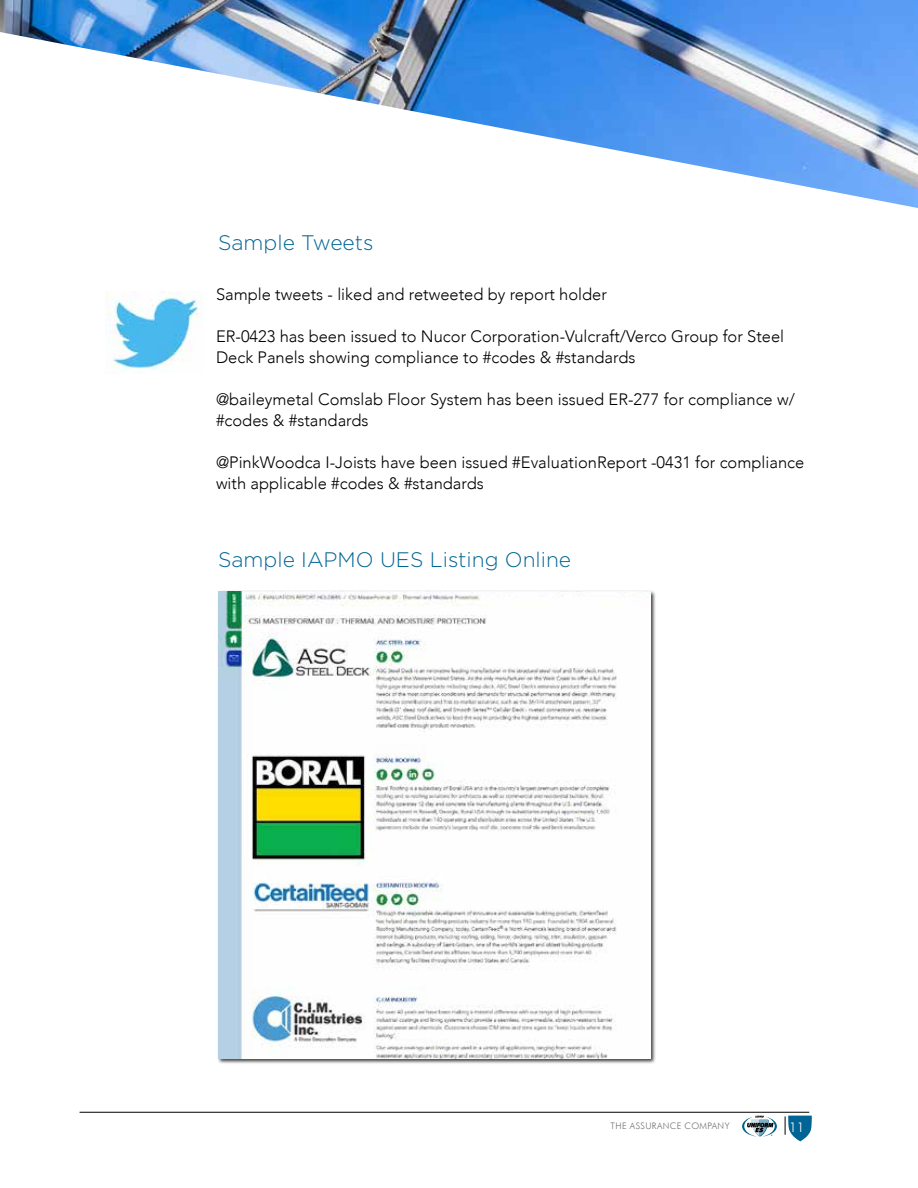
<style>
.page{position:relative;width:918px;height:1188px;background:#fff}
.page>*{position:absolute;margin:0;border:0;box-sizing:border-box;transform-origin:0 0}
.t1{font:300 21px "Gotham";color:#006594}
.t2{font:300 16.5px/21px "Avenir";color:#000}
.t3{font:300 13.5px "Futura BT";color:#fff}
.t4{font:300 9px "Futura BT";letter-spacing:.04em;color:#6d6e71}
</style>
<div class="page">
<hr style="left:80px;top:1112px;width:729px;height:1px;background:#000">
<svg style="left:785px;top:1116px;width:27px;height:25px"></svg>
<svg style="left:742px;top:1116px;width:35px;height:21px"></svg>
<img style="left:0;top:0;width:918px;height:32px">
<svg style="left:0;top:32px;width:918px;height:305px"></svg>
<img style="left:106px;top:292px;width:97px;height:82px">
<div style="left:217px;top:590px;width:439px;height:474px;background:#000;opacity:.75"></div>
<img style="left:218px;top:591px;width:432px;height:467px">
<p class="t1" style="left:218px;top:230px;width:157px">Sample Tweets</p>
<p class="t2" style="left:216px;top:284px;width:392px">Sample tweets - liked and retweeted by report holder</p>
<p class="t2" style="left:216px;top:326px;width:570px">ER-0423 has been issued to Nucor Corporation-Vulcraft/Verco Group for Steel<br>Deck Panels showing compliance to #codes &amp; #standards</p>
<p class="t2" style="left:216px;top:389px;width:580px">@baileymetal Comslab Floor System has been issued ER-277 for compliance w/ #codes &amp; #standards</p>
<p class="t2" style="left:216px;top:452px;width:590px">@PinkWoodca I-Joists have been issued #EvaluationReport -0431 for compliance with applicable #codes &amp; #standards</p>
<p class="t1" style="left:218px;top:547px;width:355px">Sample IAPMO UES Listing Online</p>
<p class="t4" style="left:611px;top:1120px;width:121px">THE ASSURANCE COMPANY</p>
<p class="t3" style="left:789px;top:1119px;width:17px">11</p>
</div>
